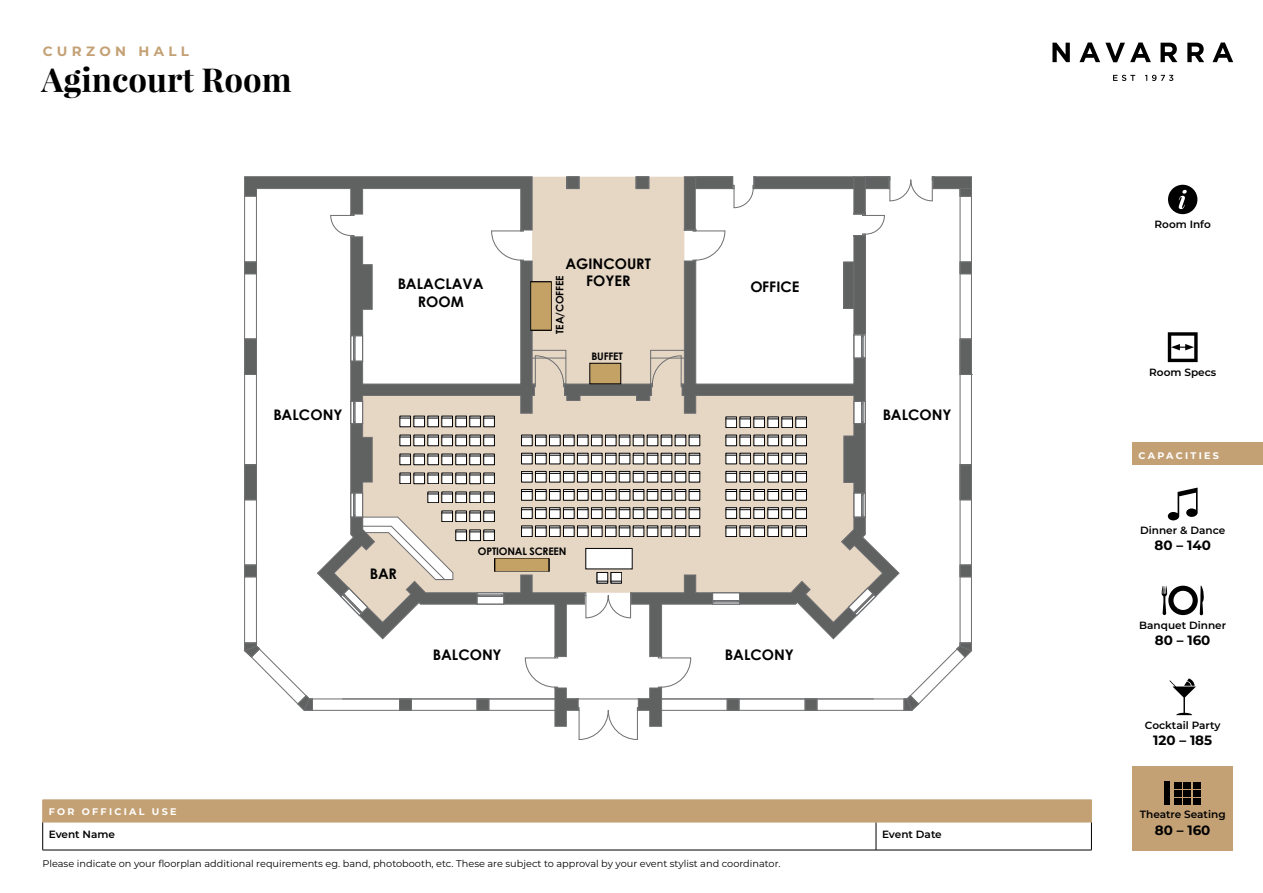
<style>
.page{position:relative;width:1263px;height:893px;background:#fff}
.page>*{position:absolute;margin:0;border:0;box-sizing:border-box;transform-origin:0 0}
.t1{font:700 33px "Playfair Display";color:#000}
.t2{font:700 14.55px/17.5px "Century Gothic";color:#000;text-align:center}
.t3{font:700 13.5px "Montserrat";color:#000}
.t4{font:700 13.5px "Montserrat";letter-spacing:.32em;color:#c4a175}
.t5{font:600 10.5px "Montserrat";color:#000}
.t6{font:700 10.35px "Century Gothic";letter-spacing:-.02em;color:#000}
.t7{font:9.75px "Montserrat";color:#000}
.t8{font:700 9.6px "Montserrat";letter-spacing:.24em;color:#fff}
</style>
<div class="page">
<div style="left:1132px;top:766px;width:101px;height:84px;background:#c4a175"></div>
<svg style="left:1113px;top:75px;width:22px;height:6px"></svg>
<svg style="left:1145px;top:75px;width:28px;height:6px"></svg>
<svg style="left:1052px;top:43px;width:18px;height:19px"></svg>
<svg style="left:1079px;top:43px;width:72px;height:19px"></svg>
<svg style="left:1160px;top:43px;width:17px;height:19px"></svg>
<svg style="left:1187px;top:43px;width:17px;height:19px"></svg>
<svg style="left:1212px;top:43px;width:21px;height:19px"></svg>
<div style="left:1164px;top:782px;width:6px;height:23px;background:#000"></div>
<svg style="left:1174px;top:782px;width:27px;height:23px"></svg>
<svg style="left:1169px;top:678px;width:27px;height:37px"></svg>
<svg style="left:1168px;top:488px;width:29px;height:32px"></svg>
<svg style="left:1161px;top:585px;width:43px;height:30px"></svg>
<svg style="left:1168px;top:332px;width:29px;height:30px"></svg>
<svg style="left:1168px;top:185px;width:29px;height:29px"></svg>
<div style="left:1132px;top:443px;width:131px;height:22px;background:#c4a175"></div>
<hr style="left:43px;top:850px;width:833px;height:1px;background:#000">
<hr style="left:876px;top:850px;width:216px;height:1px;background:#000">
<svg style="left:42px;top:800px;width:1050px;height:50px"></svg>
<hr style="left:43px;top:822px;width:833px;height:1px;background:#c4a175">
<hr style="left:876px;top:822px;width:216px;height:1px;background:#c4a175">
<svg style="left:244px;top:176px;width:728px;height:564px"></svg>
<h3 class="t4" style="left:43px;top:41px;width:148px">CURZON HALL</h3>
<h1 class="t1" style="left:42px;top:59px;width:252px">Agincourt Room</h1>
<h2 class="t2" style="left:398px;top:275px;width:87px">BALACLAVA<br>ROOM</h2>
<h2 class="t2" style="left:566px;top:254px;width:87px">AGINCOURT<br>FOYER</h2>
<p class="t6" style="left:553px;top:334px;width:59px;rotate:-90deg">TEA/COFFEE</p>
<p class="t6" style="left:591px;top:350px;width:33px">BUFFET</p>
<h2 class="t2" style="left:750px;top:277px;width:51px">OFFICE</h2>
<h2 class="t2" style="left:273px;top:406px;width:71px">BALCONY</h2>
<h2 class="t2" style="left:883px;top:406px;width:70px">BALCONY</h2>
<h2 class="t2" style="left:370px;top:564px;width:29px">BAR</h2>
<p class="t6" style="left:478px;top:545px;width:90px">OPTIONAL SCREEN</p>
<h2 class="t2" style="left:433px;top:645px;width:70px">BALCONY</h2>
<h2 class="t2" style="left:725px;top:645px;width:70px">BALCONY</h2>
<p class="t8" style="left:49px;top:805px;width:129px">FOR OFFICIAL USE</p>
<p class="t5" style="left:49px;top:827px;width:68px">Event Name</p>
<p class="t5" style="left:882px;top:827px;width:61px">Event Date</p>
<p class="t7" style="left:43px;top:856px;width:739px">Please indicate on your floorplan additional requirements eg. band, photobooth, etc. These are subject to approval by your event stylist and coordinator.</p>
<p class="t5" style="left:1154px;top:216px;width:58px">Room Info</p>
<p class="t5" style="left:1149px;top:364px;width:69px">Room Specs</p>
<p class="t8" style="left:1138px;top:448px;width:82px">CAPACITIES</p>
<p class="t5" style="left:1140px;top:523px;width:87px">Dinner &amp; Dance</p>
<h3 class="t3" style="left:1154px;top:536px;width:58px">80 – 140</h3>
<p class="t5" style="left:1139px;top:618px;width:88px">Banquet Dinner</p>
<h3 class="t3" style="left:1155px;top:631px;width:57px">80 – 160</h3>
<p class="t5" style="left:1145px;top:717px;width:77px">Cocktail Party</p>
<h3 class="t3" style="left:1153px;top:731px;width:61px">120 – 185</h3>
<p class="t5" style="left:1140px;top:807px;width:87px">Theatre Seating</p>
<h3 class="t3" style="left:1155px;top:820px;width:57px">80 – 160</h3>
</div>
